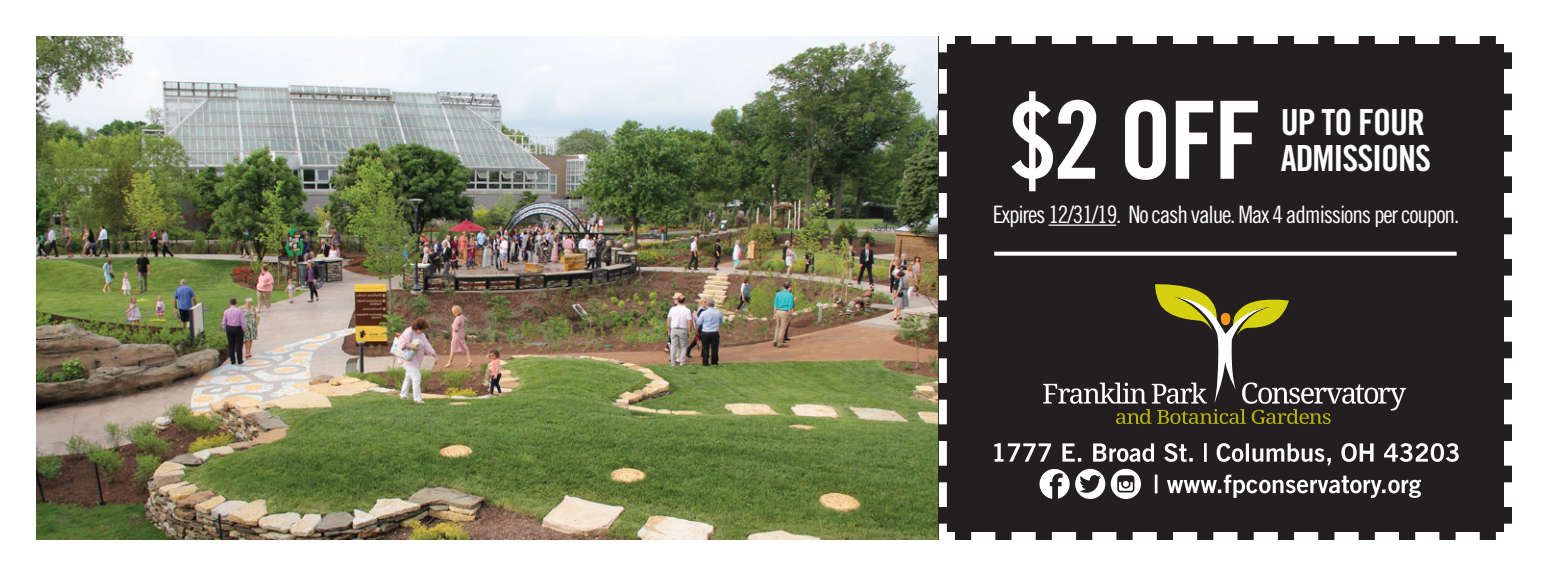
<style>
.page{position:relative;width:1548px;height:576px;background:#fff}
.page>*{position:absolute;margin:0;border:0;box-sizing:border-box;transform-origin:0 0}
.t1{font:108px "Trade Gothic LT Std Bd Cn 20";color:#fff}
.t2{font:36px/36px "Trade Gothic LT Std Bd Cn 20";letter-spacing:-.03em;color:#fff}
.t3{font:24px "Trade Gothic LT Std Cn 18";letter-spacing:-.05em;color:#fff}
</style>
<div class="page">
<img style="left:36px;top:36px;width:899px;height:504px">
<div style="left:935px;top:36px;width:577px;height:504px;background:#231f20"></div>
<hr style="left:1049px;top:224px;width:67px;height:2px;background:#fff">
<svg style="left:994px;top:443px;width:465px;height:56px"></svg>
<svg style="left:994px;top:252px;width:463px;height:4px"></svg>
<svg style="left:1043px;top:283px;width:363px;height:141px;background:#3b382c"></svg>
<h1 class="t1" style="left:1008px;top:75px;width:255px">$2 OFF</h1>
<p class="t3" style="left:993px;top:200px;width:468px">Expires 12/31/19. No cash value. Max 4 admissions per coupon.</p>
<h2 class="t2" style="left:1281px;top:104px;width:152px">UP TO FOUR<br>ADMISSIONS</h2>
</div>
